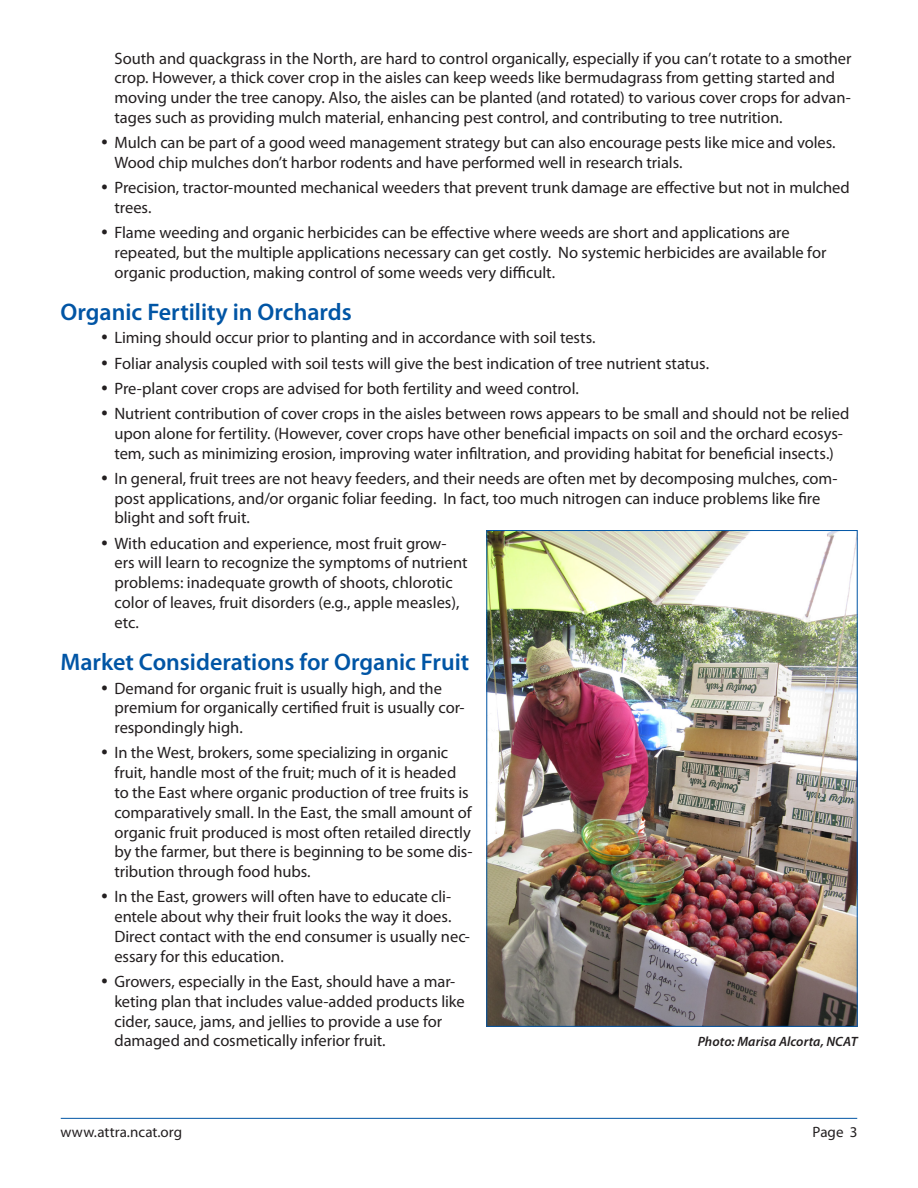
<style>
.page{position:relative;width:918px;height:1188px;background:#fff}
.page>*{position:absolute;margin:0;border:0;box-sizing:border-box;transform-origin:0 0}
.Heading_level_2{font:600 24px "Myriad Pro";color:#0155a5}
.Boxed_text__Bulleted{font:16.5px/19.8px "Myriad Pro";letter-spacing:-.005em;color:#231f20}
.t1{font:15px "Myriad Pro";color:#231f20}
.Caption_No_Rule{font:italic 600 13.5px "Myriad Pro";letter-spacing:.005em;color:#231f20}
</style>
<div class="page">
<hr style="left:61px;top:1118px;width:796px;height:1px;background:#0155a5">
<img style="left:488px;top:532px;width:368px;height:493px">
<p class="Boxed_text__Bulleted" style="left:114px;top:48px;width:739px">South and quackgrass in the North, are hard to control organically, especially if you can’t rotate to a smother crop. However, a thick cover crop in the aisles can keep weeds like bermudagrass from getting started and moving under the tree canopy. Also, the aisles can be planted (and rotated) to various cover crops for advan&shy;tages such as providing mulch material, enhancing pest control, and contributing to tree nutrition.</p>
<p class="Boxed_text__Bulleted" style="left:114px;top:132px;width:723px">Mulch can be part of a good weed management strategy but can also encourage pests like mice and voles.<br>Wood chip mulches don’t harbor rodents and have performed well in research trials.</p>
<p class="Boxed_text__Bulleted" style="left:114px;top:177px;width:737px">Precision, tractor-mounted mechanical weeders that prevent trunk damage are effective but not in mulched trees.</p>
<p class="Boxed_text__Bulleted" style="left:114px;top:222px;width:714px">Flame weeding and organic herbicides can be effective where weeds are short and applications are repeated, but the multiple applications necessary can get costly. No systemic herbicides are available for organic production, making control of some weeds very difficult.</p>
<p class="Heading_level_2" style="left:60px;top:297px;width:293px">Organic Fertility in Orchards</p>
<p class="Boxed_text__Bulleted" style="left:114px;top:328px;width:483px">Liming should occur prior to planting and in accordance with soil tests.</p>
<p class="Boxed_text__Bulleted" style="left:114px;top:353px;width:596px">Foliar analysis coupled with soil tests will give the best indication of tree nutrient status.</p>
<p class="Boxed_text__Bulleted" style="left:114px;top:378px;width:466px">Pre-plant cover crops are advised for both fertility and weed control.</p>
<p class="Boxed_text__Bulleted" style="left:114px;top:403px;width:736px">Nutrient contribution of cover crops in the aisles between rows appears to be small and should not be relied upon alone for fertility. (However, cover crops have other beneficial impacts on soil and the orchard ecosys&shy;tem, such as minimizing erosion, improving water infiltration, and providing habitat for beneficial insects.)</p>
<p class="Boxed_text__Bulleted" style="left:114px;top:468px;width:725px">In general, fruit trees are not heavy feeders, and their needs are often met by decomposing mulches, com&shy;post applications, and/or organic foliar feeding. In fact, too much nitrogen can induce problems like fire blight and soft fruit.</p>
<p class="Boxed_text__Bulleted" style="left:114px;top:533px;width:355px">With education and experience, most fruit grow&shy;ers will learn to recognize the symptoms of nutrient problems: inadequate growth of shoots, chlorotic color of leaves, fruit disorders (e.g., apple measles), etc.</p>
<p class="Heading_level_2" style="left:60px;top:647px;width:410px">Market Considerations for Organic Fruit</p>
<p class="Boxed_text__Bulleted" style="left:114px;top:678px;width:352px">Demand for organic fruit is usually high, and the premium for organically certified fruit is usually cor&shy;respondingly high.</p>
<p class="Boxed_text__Bulleted" style="left:114px;top:743px;width:359px">In the West, brokers, some specializing in organic fruit, handle most of the fruit; much of it is headed to the East where organic production of tree fruits is comparatively small. In the East, the small amount of organic fruit produced is most often retailed directly by the farmer, but there is beginning to be some dis&shy;tribution through food hubs.</p>
<p class="Boxed_text__Bulleted" style="left:114px;top:887px;width:357px">In the East, growers will often have to educate cli&shy;entele about why their fruit looks the way it does.<br>Direct contact with the end consumer is usually nec&shy;essary for this education.</p>
<p class="Boxed_text__Bulleted" style="left:114px;top:971px;width:352px">Growers, especially in the East, should have a mar&shy;keting plan that includes value-added products like cider, sauce, jams, and jellies to provide a use for damaged and cosmetically inferior fruit.</p>
<p class="Caption_No_Rule" style="left:698px;top:1033px;width:161px">Photo: Marisa Alcorta, NCAT</p>
<p class="t1" style="left:60px;top:1123px;width:123px">www.attra.ncat.org</p>
<p class="t1" style="left:813px;top:1123px;width:47px">Page 3</p>
</div>
